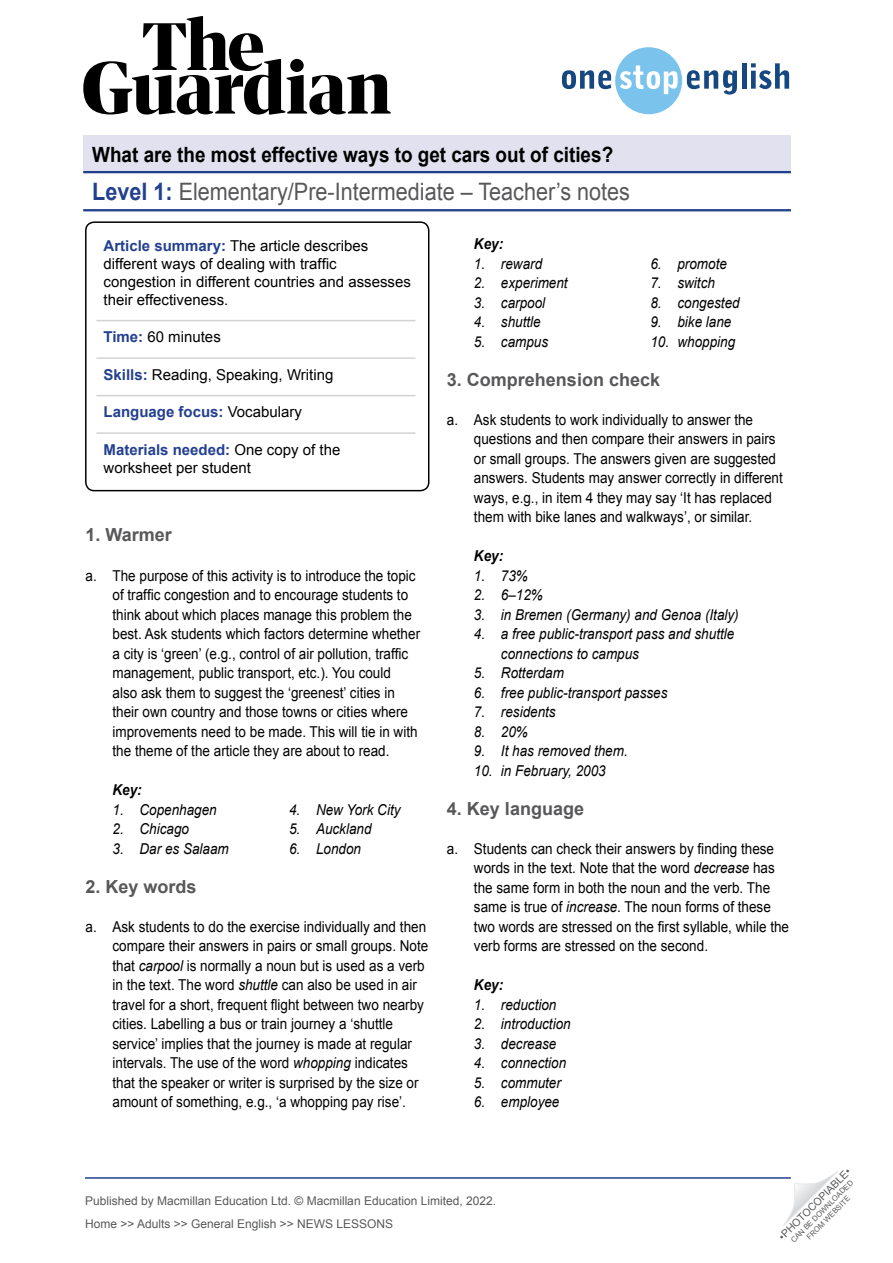
<style>
.page{position:relative;width:893px;height:1263px;background:#fff}
.page>*{position:absolute;margin:0;border:0;box-sizing:border-box;transform-origin:0 0}
.t1{font:24px "Arial";color:#58585a;scale:.9 1}
.t2{font:700 21px "Arial";color:#000;scale:.9 1}
.TN__Title{font:700 18px "Arial";color:#58585a}
.TN__Info_box_-_body{font:15px/19.5px "Arial";color:#000;scale:.9 1}
.t3{font:italic 15px/19.5px "Arial";color:#000;scale:.9 1}
.TN__Info_box_-_body-2{font:15px/18px "Arial";color:#000}
.TN__Info_box_-_body-3{font:700 15px "Arial";color:#23408f}
.TN__Key_title{font:italic 700 15px "Arial";color:#000;scale:.9 1}
.t4{font:12px/23px "Arial";color:#58595b}
.t5{font:10.5px "Arial";color:#58595b}
.t6{font:7.5px/9px "Arial";color:#58595b;text-align:center}
.s1{font-weight:700;color:#23408f}
.s2{font-weight:400;color:#000}
.s3{font-style:italic}
</style>
<div class="page">
<hr style="left:85px;top:1177px;width:706px;height:2px;background:#23408f">
<svg style="left:783px;top:1171px;width:55px;height:55px"></svg>
<hr style="left:83px;top:209px;width:708px;height:2px;background:#23408f">
<svg style="left:83px;top:16px;width:308px;height:99px"></svg>
<svg style="left:562px;top:47px;width:175px;height:67px"></svg>
<hr style="left:742px;top:63px;width:4px;height:26px;background:#154780">
<svg style="left:751px;top:63px;width:38px;height:26px"></svg>
<div style="left:83px;top:136px;width:708px;height:37px;background:#e1e1ef"></div>
<hr style="left:83px;top:171px;width:708px;height:2px;background:#23408f">
<hr style="left:96px;top:320px;width:319px;height:1px;background:#d1d3d4">
<hr style="left:96px;top:357px;width:319px;height:2px;background:#d1d3d4">
<hr style="left:96px;top:395px;width:319px;height:1px;background:#d1d3d4">
<hr style="left:96px;top:432px;width:319px;height:2px;background:#d1d3d4">
<div style="left:85px;top:221px;width:344px;height:270px;border:2px solid #000;border-radius:9px"></div>
<h2 class="t2" style="left:92px;top:141px;width:580px">What are the most effective ways to get cars out of cities?</h2>
<h1 class="t1" style="left:92px;top:176px;width:599px"><span class="s1">Level 1:</span> Elementary/Pre-Intermediate – Teacher’s notes</h1>
<p class="TN__Info_box_-_body-2" style="left:104px;top:237px;width:309px"><span class="s1">Article summary:</span> The article describes different ways of dealing with traffic congestion in different countries and assesses their effectiveness.</p>
<p class="TN__Info_box_-_body-2" style="left:104px;top:328px;width:119px"><span class="s1">Time:</span> 60 minutes</p>
<p class="TN__Info_box_-_body-2" style="left:104px;top:366px;width:231px"><span class="s1">Skills:</span> Reading, Speaking, Writing</p>
<p class="TN__Info_box_-_body-3" style="left:104px;top:402px;width:200px">Language focus: <span class="s2">Vocabulary</span></p>
<p class="TN__Info_box_-_body-2" style="left:104px;top:441px;width:238px"><span class="s1">Materials needed:</span> One copy of the worksheet per student</p>
<p class="TN__Title" style="left:86px;top:522px;width:88px">1. Warmer</p>
<p class="TN__Info_box_-_body" style="left:112px;top:566px;width:343px;text-indent:-27px">a. The purpose of this activity is to introduce the topic of traffic congestion and to encourage students to think about which places manage this problem the best. Ask students which factors determine whether a city is ‘green’ (e.g., control of air pollution, traffic management, public transport, etc.). You could<br>also ask them to suggest the ‘greenest’ cities in their own country and those towns or cities where improvements need to be made. This will tie in with the theme of the article they are about to read.</p>
<p class="TN__Key_title" style="left:112px;top:780px;width:34px">Key:</p>
<p class="t3" style="left:112px;top:800px;width:117px">1. Copenhagen</p>
<p class="t3" style="left:112px;top:819px;width:87px">2. Chicago</p>
<p class="t3" style="left:112px;top:839px;width:131px">3. Dar es Salaam</p>
<p class="t3" style="left:289px;top:800px;width:125px">4. New York City</p>
<p class="t3" style="left:289px;top:819px;width:93px">5. Auckland</p>
<p class="t3" style="left:289px;top:839px;width:82px">6. London</p>
<p class="TN__Title" style="left:86px;top:874px;width:113px">2. Key words</p>
<p class="TN__Info_box_-_body" style="left:112px;top:917px;width:352px;text-indent:-27px">a. Ask students to do the exercise individually and then compare their answers in pairs or small groups. Note that <span class="s3">carpool</span> is normally a noun but is used as a verb in the text. The word <span class="s3">shuttle</span> can also be used in air travel for a short, frequent flight between two nearby cities. Labelling a bus or train journey a ‘shuttle service’ implies that the journey is made at regular intervals. The use of the word <span class="s3">whopping</span> indicates that the speaker or writer is surprised by the size or amount of something, e.g., ‘a whopping pay rise’.</p>
<p class="TN__Key_title" style="left:474px;top:234px;width:34px">Key:</p>
<p class="t3" style="left:474px;top:254px;width:77px">1. reward</p>
<p class="t3" style="left:474px;top:273px;width:106px">2. experiment</p>
<p class="t3" style="left:474px;top:293px;width:81px">3. carpool</p>
<p class="t3" style="left:474px;top:312px;width:76px">4. shuttle</p>
<p class="t3" style="left:474px;top:332px;width:84px">5. campus</p>
<p class="t3" style="left:650px;top:254px;width:87px">6. promote</p>
<p class="t3" style="left:650px;top:273px;width:73px">7. switch</p>
<p class="t3" style="left:650px;top:293px;width:101px">8. congested</p>
<p class="t3" style="left:650px;top:312px;width:92px">9. bike lane</p>
<p class="t3" style="left:650px;top:332px;width:96px">10. whopping</p>
<p class="TN__Title" style="left:447px;top:367px;width:215px">3. Comprehension check</p>
<p class="TN__Info_box_-_body" style="left:474px;top:410px;width:345px;text-indent:-27px">a. Ask students to work individually to answer the questions and then compare their answers in pairs or small groups. The answers given are suggested answers. Students may answer correctly in different ways, e.g., in item 4 they may say ‘It has replaced them with bike lanes and walkways’, or similar.</p>
<p class="TN__Key_title" style="left:474px;top:546px;width:34px">Key:</p>
<p class="t3" style="left:474px;top:566px;width:62px">1. 73%</p>
<p class="t3" style="left:474px;top:585px;width:78px">2. 6–12%</p>
<p class="t3" style="left:474px;top:605px;width:296px">3. in Bremen (Germany) and Genoa (Italy)</p>
<p class="t3" style="left:501px;top:624px;width:261px;text-indent:-27px">4. a free public-transport pass and shuttle connections to campus</p>
<p class="t3" style="left:474px;top:663px;width:102px">5. Rotterdam</p>
<p class="t3" style="left:474px;top:683px;width:217px">6. free public-transport passes</p>
<p class="t3" style="left:474px;top:702px;width:92px">7. residents</p>
<p class="t3" style="left:474px;top:722px;width:62px">8. 20%</p>
<p class="t3" style="left:474px;top:741px;width:172px">9. It has removed them.</p>
<p class="t3" style="left:474px;top:761px;width:148px">10. in February, 2003</p>
<p class="TN__Title" style="left:447px;top:796px;width:139px">4. Key language</p>
<p class="TN__Info_box_-_body" style="left:474px;top:839px;width:352px;text-indent:-27px">a. Students can check their answers by finding these words in the text. Note that the word <span class="s3">decrease</span> has the same form in both the noun and the verb. The same is true of <span class="s3">increase</span>. The noun forms of these two words are stressed on the first syllable, while the verb forms are stressed on the second.</p>
<p class="TN__Key_title" style="left:474px;top:975px;width:34px">Key:</p>
<p class="t3" style="left:474px;top:995px;width:93px">1. reduction</p>
<p class="t3" style="left:474px;top:1014px;width:109px">2. introduction</p>
<p class="t3" style="left:474px;top:1034px;width:93px">3. decrease</p>
<p class="t3" style="left:474px;top:1053px;width:104px">4. connection</p>
<p class="t3" style="left:474px;top:1073px;width:98px">5. commuter</p>
<p class="t3" style="left:474px;top:1092px;width:97px">6. employee</p>
<p class="t4" style="left:85px;top:1189px;width:413px">Published by Macmillan Education Ltd. © Macmillan Education Limited, 2022.<br>Home &gt;&gt; Adults &gt;&gt; General English &gt;&gt; NEWS LESSONS</p>
<p class="t5" style="left:776px;top:1233px;width:99px;rotate:-45deg">•PHOTOCOPIABLE•</p>
<p class="t6" style="left:789px;top:1238px;width:86px;rotate:-45deg">CAN BE DOWNLOADED<br>FROM WEBSITE</p>
</div>
